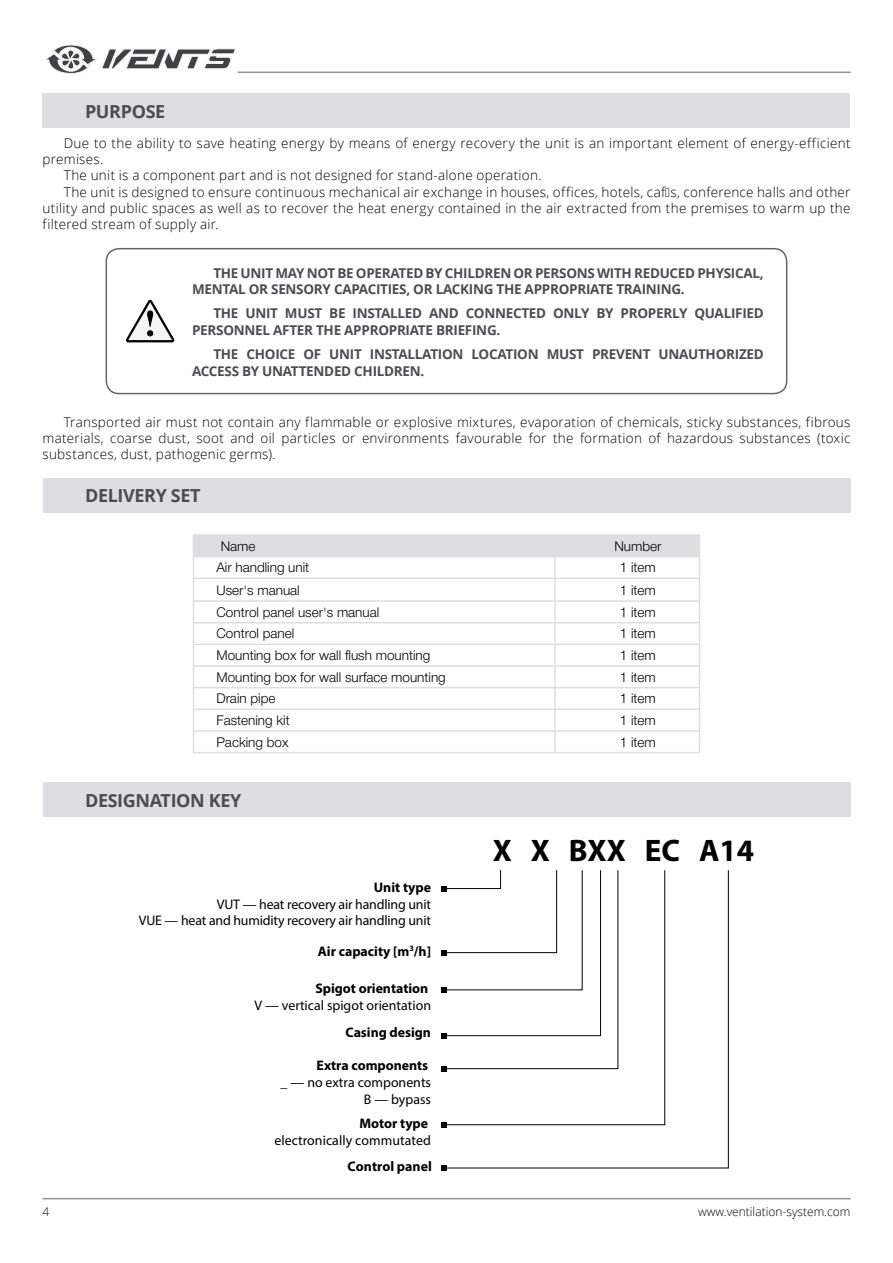
<style>
.page{position:relative;width:893px;height:1263px;background:#fff}
.page>*{position:absolute;margin:0;border:0;box-sizing:border-box;transform-origin:0 0}
.t1{font:700 31.2px "Myriad Pro";color:#000}
.t2{font:700 18px "Open Sans";letter-spacing:-.02em;color:#4b4d50}
.t3{font:13.8px/16.6px "Myriad Pro";color:#000;text-align:right}
.t4{font:700 13.8px "Myriad Pro";color:#000}
.t5{font:300 13.5px/16.2px "Open Sans";letter-spacing:.02em;color:#000;text-align:justify}
.t6{font:700 13.5px/16.2px "Open Sans";letter-spacing:-.02em;color:#4b4d50}
.Основной_текст{font:300 13.5px "Helvetica Neue Cyr";color:#000}
.Заггг{font:300 13.5px "Helvetica Neue Cyr";color:#000}
.t7{font:300 12px "Open Sans";color:#000}
.s1{font-weight:700}
</style>
<div class="page">
<hr style="left:43px;top:1198px;width:807px;height:1px;background:#8e9196">
<hr style="left:238px;top:72px;width:612px;height:1px;background:#8e9196">
<svg style="left:44px;top:45px;width:192px;height:29px"></svg>
<div style="left:43px;top:94px;width:807px;height:34px;background:#dcdee1"></div>
<div style="left:106px;top:248px;width:681px;height:146px;border:1px solid #636569;border-radius:13px"></div>
<svg style="left:126px;top:300px;width:48px;height:42px"></svg>
<div style="left:43px;top:478px;width:807px;height:34px;background:#dcdee1"></div>
<hr style="left:193px;top:534px;width:362px;height:2px;background:#dcdee1">
<hr style="left:555px;top:534px;width:145px;height:2px;background:#dcdee1">
<svg style="left:193px;top:536px;width:507px;height:216px"></svg>
<hr style="left:193px;top:752px;width:362px;height:1px;background:#dcdee1">
<hr style="left:555px;top:752px;width:145px;height:1px;background:#dcdee1">
<div style="left:43px;top:782px;width:807px;height:34px;background:#dcdee1"></div>
<svg style="left:443px;top:870px;width:286px;height:299px"></svg>
<svg style="left:441px;top:1165px;width:6px;height:6px"></svg>
<svg style="left:441px;top:870px;width:178px;height:201px"></svg>
<p class="t2" style="left:85px;top:99px;width:82px">PURPOSE</p>
<p class="t5" style="left:43px;top:135px;width:809px;text-indent:21px">Due to the ability to save heating energy by means of energy recovery the unit is an important element of energy-efficient premises.</p>
<p class="t5" style="left:64px;top:167px;width:479px">The unit is a component part and is not designed for stand-alone operation.</p>
<p class="t5" style="left:43px;top:183px;width:809px;text-indent:21px">The unit is designed to ensure continuous mechanical air exchange in houses, offices, hotels, cafès, conference halls and other utility and public spaces as well as to recover the heat energy contained in the air extracted from the premises to warm up the filtered stream of supply air.</p>
<p class="t6" style="left:192px;top:264px;width:573px;text-indent:21px">THE UNIT MAY NOT BE OPERATED BY CHILDREN OR PERSONS WITH REDUCED PHYSICAL,<br>MENTAL OR SENSORY CAPACITIES, OR LACKING THE APPROPRIATE TRAINING.</p>
<p class="t6" style="left:192px;top:305px;width:573px;text-indent:21px">THE UNIT MUST BE INSTALLED AND CONNECTED ONLY BY PROPERLY QUALIFIED<br>PERSONNEL AFTER THE APPROPRIATE BRIEFING.</p>
<p class="t6" style="left:192px;top:346px;width:573px;text-indent:21px">THE CHOICE OF UNIT INSTALLATION LOCATION MUST PREVENT UNAUTHORIZED<br>ACCESS BY UNATTENDED CHILDREN.</p>
<p class="t5" style="left:43px;top:413px;width:809px;text-indent:21px">Transported air must not contain any flammable or explosive mixtures, evaporation of chemicals, sticky substances, fibrous materials, coarse dust, soot and oil particles or environments favourable for the formation of hazardous substances (toxic substances, dust, pathogenic germs).</p>
<p class="t2" style="left:85px;top:483px;width:117px">DELIVERY SET</p>
<p class="Основной_текст" style="left:221px;top:538px;width:36px">Name</p>
<p class="Заггг" style="left:614px;top:538px;width:49px">Number</p>
<p class="Основной_текст" style="left:216px;top:560px;width:94px">Air handling unit</p>
<p class="Заггг" style="left:620px;top:560px;width:38px">1 item</p>
<p class="Основной_текст" style="left:216px;top:582px;width:85px">User's manual</p>
<p class="Заггг" style="left:620px;top:582px;width:38px">1 item</p>
<p class="Основной_текст" style="left:216px;top:604px;width:164px">Control panel user's manual</p>
<p class="Заггг" style="left:620px;top:604px;width:38px">1 item</p>
<p class="Основной_текст" style="left:216px;top:626px;width:79px">Control panel</p>
<p class="Заггг" style="left:620px;top:626px;width:38px">1 item</p>
<p class="Основной_текст" style="left:216px;top:648px;width:215px">Mounting box for wall flush mounting</p>
<p class="Заггг" style="left:620px;top:648px;width:38px">1 item</p>
<p class="Основной_текст" style="left:216px;top:669px;width:231px">Mounting box for wall surface mounting</p>
<p class="Заггг" style="left:620px;top:669px;width:38px">1 item</p>
<p class="Основной_текст" style="left:216px;top:691px;width:61px">Drain pipe</p>
<p class="Заггг" style="left:620px;top:691px;width:38px">1 item</p>
<p class="Основной_текст" style="left:216px;top:713px;width:75px">Fastening kit</p>
<p class="Заггг" style="left:620px;top:713px;width:38px">1 item</p>
<p class="Основной_текст" style="left:216px;top:734px;width:74px">Packing box</p>
<p class="Заггг" style="left:620px;top:734px;width:38px">1 item</p>
<p class="t2" style="left:85px;top:787px;width:158px">DESIGNATION KEY</p>
<p class="t3" style="left:139px;top:879px;width:294px"><span class="s1">Unit type<br></span>VUT — heat recovery air handling unit<br>VUE — heat and humidity recovery air handling unit</p>
<p class="t4" style="left:318px;top:942px;width:115px">Air capacity [m<sup>3</sup>/h]</p>
<p class="t3" style="left:255px;top:980px;width:178px"><span class="s1">Spigot orientation<br></span>V — vertical spigot orientation</p>
<p class="t4" style="left:345px;top:1024px;width:87px">Casing design</p>
<p class="t3" style="left:281px;top:1057px;width:152px"><span class="s1">Extra components<br></span>_ — no extra components<br>B — bypass</p>
<p class="t3" style="left:274px;top:1115px;width:158px"><span class="s1">Motor type<br></span>electronically commutated</p>
<p class="t4" style="left:348px;top:1158px;width:86px">Control panel</p>
<p class="t1" style="left:493px;top:831px;width:263px">X X ВXX EC A14</p>
<p class="t7" style="left:43px;top:1203px;width:8px">4</p>
<p class="t7" style="left:698px;top:1203px;width:154px">www.ventilation-system.com</p>
</div>
